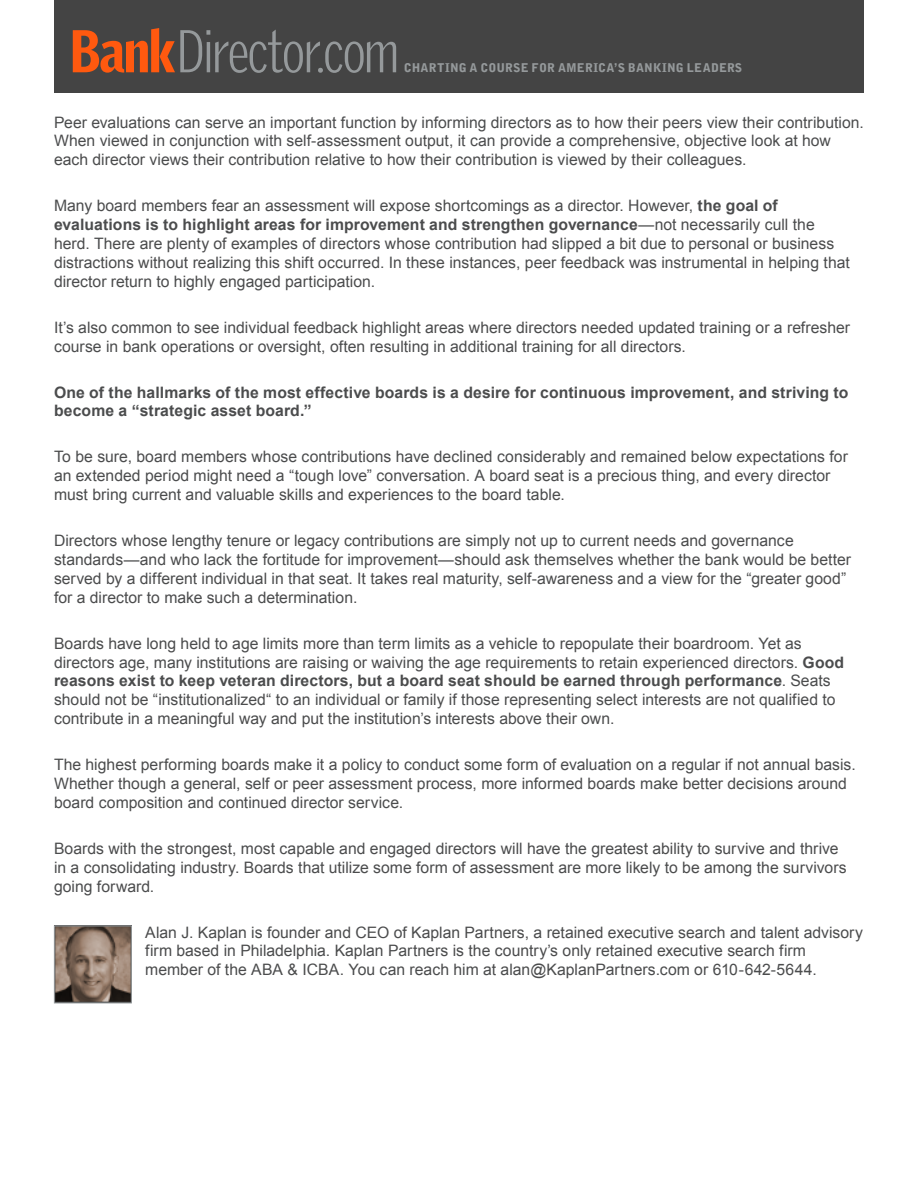
<style>
.page{position:relative;width:918px;height:1188px;background:#fff}
.page>*{position:absolute;margin:0;border:0;box-sizing:border-box;transform-origin:0 0}
.t1{font:300 58.5px "Griffith Gothic Cond";letter-spacing:-.025em;color:#95999b}
.t2{font:15.75px/18.9px "Arial";color:#4b4c4d}
.t3{font:700 15.75px/18.9px "Arial";letter-spacing:.005em;color:#4b4c4d}
.t4{font:900 12px "Bell Gothic Std";letter-spacing:.015em;color:#95999b}
.s1{font-weight:900;color:#ff590f}
.s2{font-weight:700}
</style>
<div class="page">
<div style="left:54px;top:0;width:810px;height:93px;background:#444"></div>
<img style="left:56px;top:928px;width:74px;height:73px">
<div style="left:54px;top:926px;width:78px;height:77px;border:1px solid #95999b"></div>
<h1 class="t1" style="left:70px;top:20px;width:330px"><span class="s1">Bank</span>Director.com</h1>
<p class="t4" style="left:404px;top:61px;width:340px">CHARTING A COURSE FOR AMERICA’S BANKING LEADERS</p>
<p class="t2" style="left:54px;top:113px;width:811px">Peer evaluations can serve an important function by informing directors as to how their peers view their contribution.<br>When viewed in conjunction with self-assessment output, it can provide a comprehensive, objective look at how each director views their contribution relative to how their contribution is viewed by their colleagues.</p>
<p class="t2" style="left:54px;top:196px;width:797px">Many board members fear an assessment will expose shortcomings as a director. However, <span class="s2">the goal of evaluations is to highlight areas for improvement and strengthen governance</span>—not necessarily cull the herd. There are plenty of examples of directors whose contribution had slipped a bit due to personal or business distractions without realizing this shift occurred. In these instances, peer feedback was instrumental in helping that director return to highly engaged participation.</p>
<p class="t2" style="left:54px;top:318px;width:798px">It’s also common to see individual feedback highlight areas where directors needed updated training or a refresher course in bank operations or oversight, often resulting in additional training for all directors.</p>
<p class="t3" style="left:54px;top:383px;width:796px">One of the hallmarks of the most effective boards is a desire for continuous improvement, and striving to become a “strategic asset board.”</p>
<p class="t2" style="left:54px;top:448px;width:795px">To be sure, board members whose contributions have declined considerably and remained below expectations for an extended period might need a “tough love” conversation. A board seat is a precious thing, and every director must bring current and valuable skills and experiences to the board table.</p>
<p class="t2" style="left:54px;top:531px;width:799px">Directors whose lengthy tenure or legacy contributions are simply not up to current needs and governance standards—and who lack the fortitude for improvement—should ask themselves whether the bank would be better served by a different individual in that seat. It takes real maturity, self-awareness and a view for the “greater good” for a director to make such a determination.</p>
<p class="t2" style="left:54px;top:634px;width:792px">Boards have long held to age limits more than term limits as a vehicle to repopulate their boardroom. Yet as directors age, many institutions are raising or waiving the age requirements to retain experienced directors. <span class="s2">Good reasons exist to keep veteran directors, but a board seat should be earned through performance</span>. Seats should not be “institutionalized“ to an individual or family if those representing select interests are not qualified to contribute in a meaningful way and put the institution’s interests above their own.</p>
<p class="t2" style="left:54px;top:755px;width:803px">The highest performing boards make it a policy to conduct some form of evaluation on a regular if not annual basis.<br>Whether though a general, self or peer assessment process, more informed boards make better decisions around board composition and continued director service.</p>
<p class="t2" style="left:54px;top:839px;width:794px">Boards with the strongest, most capable and engaged directors will have the greatest ability to survive and thrive in a consolidating industry. Boards that utilize some form of assessment are more likely to be among the survivors going forward.</p>
<p class="t2" style="left:145px;top:923px;width:719px">Alan J. Kaplan is founder and CEO of Kaplan Partners, a retained executive search and talent advisory firm based in Philadelphia. Kaplan Partners is the country’s only retained executive search firm member of the ABA &amp; ICBA. You can reach him at alan@KaplanPartners.com or 610-642-5644.</p>
</div>
